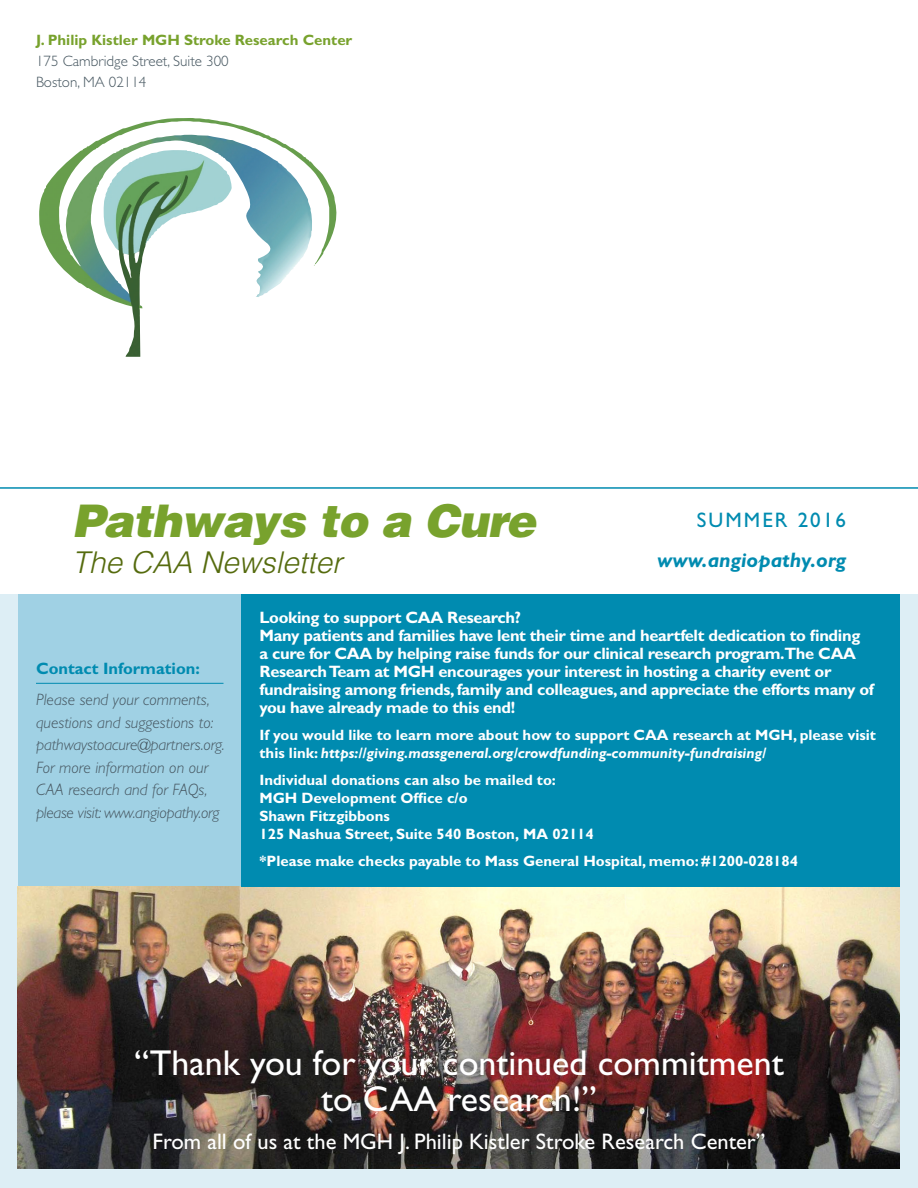
<style>
.page{position:relative;width:918px;height:1188px;background:#fff}
.page>*{position:absolute;margin:0;border:0;box-sizing:border-box;transform-origin:0 0}
.t1{font:italic 900 45px "Helvetica LT Std";letter-spacing:-.02em;color:#78a22d}
.t2{font:36px/36px "Gill Sans Std";color:#fff;text-align:center}
.t3{font:italic 300 30px "Helvetica LT Std";color:#556b0e}
.t4{font:22.5px "Gill Sans Std";color:#fff}
.Text{font:italic 700 21px "Gill Sans Std";color:#008bb0}
.t5{font:21px "Gill Sans Std";letter-spacing:.1em;color:#008bb0}
.Text-2{font:700 16.5px/18px "Gill Sans Std";letter-spacing:-.02em;color:#fff}
.Text-3{font:italic 300 16.5px/22.5px "Gill Sans Std";color:#45555f}
.Text-4{font:700 16.5px "Gill Sans Std";color:#008bb0}
.Text-5{font:700 15px/18px "Gill Sans Std";color:#fff}
.Text-6{font:300 15px/21px "Gill Sans Std";color:#45555f}
.s1{font-weight:700;color:#78a22d}
.s2{font-style:italic}
</style>
<div class="page">
<div style="left:0;top:594px;width:918px;height:594px;background:#ddeef5"></div>
<div style="left:18px;top:594px;width:224px;height:293px;background:#a0d1e4"></div>
<hr style="left:36px;top:683px;width:188px;height:1px;background:#008bb0">
<img style="left:39px;top:118px;width:194px;height:239px">
<hr style="left:0;top:487px;width:918px;height:2px;background:#008bb0">
<img style="left:18px;top:887px;width:882px;height:281px">
<div style="left:242px;top:594px;width:658px;height:293px;background:#008bb0"></div>
<p class="Text-6" style="left:36px;top:29px;width:318px"><span class="s1">J. Philip Kistler MGH Stroke Research Center<br></span>175 Cambridge Street, Suite 300<br>Boston, MA 02114</p>
<p class="t1" style="left:72px;top:491px;width:465px">Pathways to a Cure</p>
<p class="t3" style="left:72px;top:543px;width:272px">The CAA Newsletter</p>
<p class="t5" style="left:697px;top:507px;width:151px">SUMMER 2016</p>
<p class="Text" style="left:657px;top:548px;width:190px">www.angiopathy.org</p>
<p class="Text-4" style="left:36px;top:659px;width:165px">Contact Information:</p>
<p class="Text-3" style="left:36px;top:689px;width:190px">Please send your comments, questions and suggestions to: pathwaystoacure@partners.org.<br>For more information on our<br>CAA research and for FAQs, please visit: www.angiopathy.org</p>
<p class="Text-2" style="left:260px;top:609px;width:263px">Looking to support CAA Research?</p>
<p class="Text-2" style="left:260px;top:627px;width:616px">Many patients and families have lent their time and heartfelt dedication to finding<br>a cure for CAA by helping raise funds for our clinical research program.The CAA Research Team at MGH encourages your interest in hosting a charity event or fundraising among friends, family and colleagues, and appreciate the efforts many of you have already made to this end!</p>
<p class="Text-5" style="left:260px;top:726px;width:618px">If you would like to learn more about how to support CAA research at MGH, please visit this link: <span class="s2">https://giving.massgeneral.org/crowdfunding-community-fundraising/</span></p>
<p class="Text-5" style="left:260px;top:771px;width:336px">Individual donations can also be mailed to:<br>MGH Development Office c/o<br>Shawn Fitzgibbons<br>125 Nashua Street, Suite 540 Boston, MA 02114</p>
<p class="Text-5" style="left:260px;top:852px;width:540px">*Please make checks payable to Mass General Hospital, memo: #1200-028184</p>
<p class="t2" style="left:134px;top:1046px;width:651px">“Thank you for your continued commitment to CAA research!”</p>
<p class="t4" style="left:153px;top:1128px;width:614px">From all of us at the MGH J. Philip Kistler Stroke Research Center”</p>
</div>
